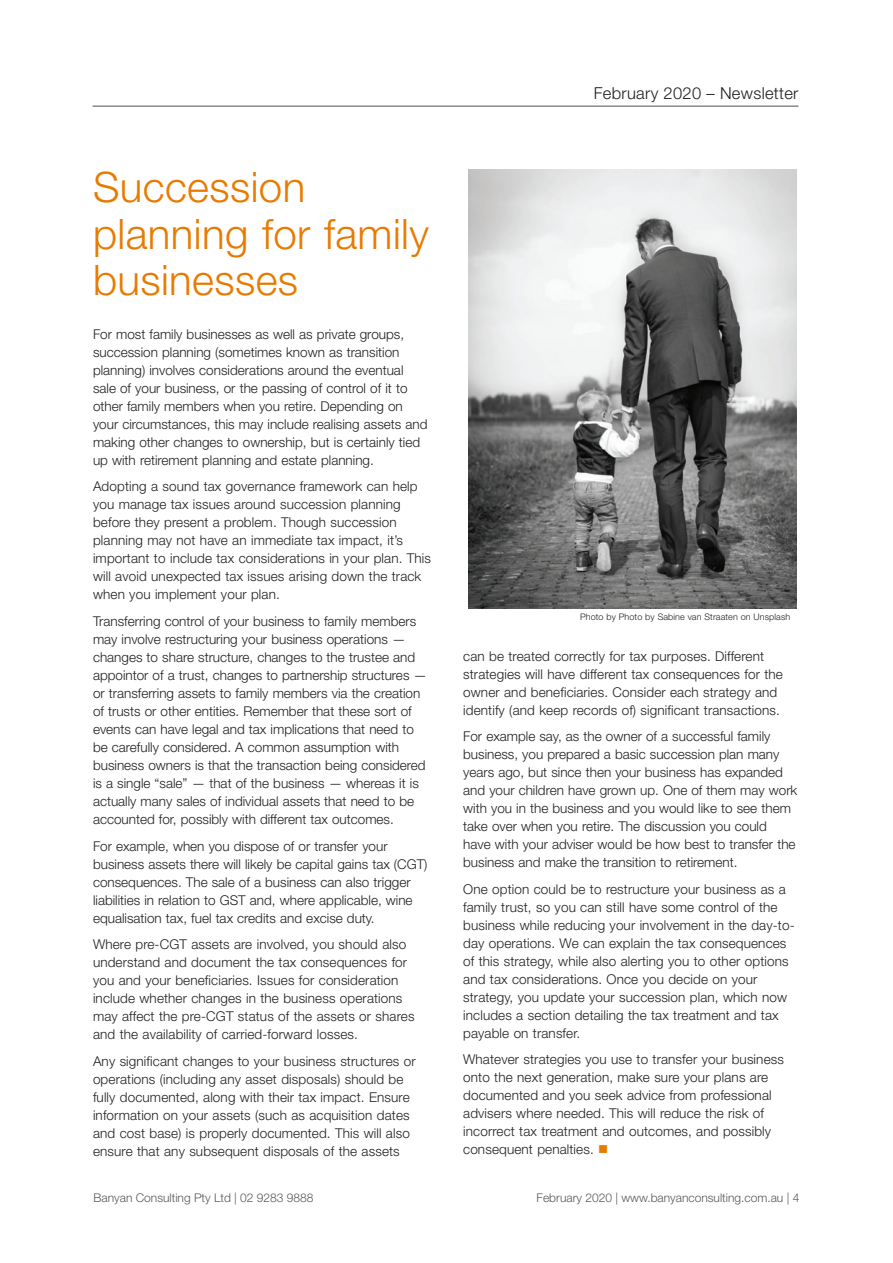
<style>
.page{position:relative;width:893px;height:1263px;background:#fff}
.page>*{position:absolute;margin:0;border:0;box-sizing:border-box;transform-origin:0 0}
._15_Article_head_1{font:300 42px/46.5px "Helvetica Neue";letter-spacing:.01em;color:#e87a00}
.t1{font:300 16.5px "Helvetica Neue";letter-spacing:.02em;color:#231f20}
._15_Body_text{font:300 13.5px/18px "Helvetica Neue";letter-spacing:.01em;color:#231f20}
.t2{font:300 12px "Helvetica Neue";color:#57585a}
._15_Footnote{font:300 9px "Helvetica Neue";letter-spacing:.01em;color:#231f20}
.s1{color:#e87a00}
</style>
<div class="page">
<hr style="left:93px;top:106px;width:705px;height:1px;background:#231f20">
<img style="left:468px;top:169px;width:328px;height:439px">
<p class="_15_Article_head_1" style="left:93px;top:163px;width:337px">Succession planning for family businesses</p>
<p class="_15_Body_text" style="left:93px;top:325px;width:336px">For most family businesses as well as private groups, succession planning (sometimes known as transition planning) involves considerations around the eventual sale of your business, or the passing of control of it to other family members when you retire. Depending on your circumstances, this may include realising assets and making other changes to ownership, but is certainly tied up with retirement planning and estate planning.</p>
<p class="_15_Body_text" style="left:93px;top:477px;width:340px">Adopting a sound tax governance framework can help you manage tax issues around succession planning before they present a problem. Though succession planning may not have an immediate tax impact, it’s important to include tax considerations in your plan. This will avoid unexpected tax issues arising down the track when you implement your plan.</p>
<p class="_15_Body_text" style="left:93px;top:612px;width:336px">Transferring control of your business to family members may involve restructuring your business operations — changes to share structure, changes to the trustee and appointor of a trust, changes to partnership structures — or transferring assets to family members via the creation of trusts or other entities. Remember that these sort of events can have legal and tax implications that need to be carefully considered. A common assumption with business owners is that the transaction being considered is a single “sale” — that of the business — whereas it is actually many sales of individual assets that need to be accounted for, possibly with different tax outcomes.</p>
<p class="_15_Body_text" style="left:93px;top:836px;width:336px">For example, when you dispose of or transfer your business assets there will likely be capital gains tax (CGT) consequences. The sale of a business can also trigger liabilities in relation to GST and, where applicable, wine equalisation tax, fuel tax credits and excise duty.</p>
<p class="_15_Body_text" style="left:93px;top:935px;width:323px">Where pre-CGT assets are involved, you should also understand and document the tax consequences for you and your beneficiaries. Issues for consideration include whether changes in the business operations may affect the pre-CGT status of the assets or shares and the availability of carried-forward losses.</p>
<p class="_15_Body_text" style="left:93px;top:1051px;width:324px">Any significant changes to your business structures or operations (including any asset disposals) should be fully documented, along with their tax impact. Ensure information on your assets (such as acquisition dates and cost base) is properly documented. This will also ensure that any subsequent disposals of the assets</p>
<p class="t1" style="left:594px;top:83px;width:206px">February 2020 – Newsletter</p>
<p class="_15_Footnote" style="left:580px;top:611px;width:212px">Photo by Photo by Sabine van Straaten on Unsplash</p>
<p class="_15_Body_text" style="left:463px;top:646px;width:321px">can be treated correctly for tax purposes. Different strategies will have different tax consequences for the owner and beneficiaries. Consider each strategy and identify (and keep records of) significant transactions.</p>
<p class="_15_Body_text" style="left:463px;top:727px;width:336px">For example say, as the owner of a successful family business, you prepared a basic succession plan many years ago, but since then your business has expanded and your children have grown up. One of them may work with you in the business and you would like to see them take over when you retire. The discussion you could have with your adviser would be how best to transfer the business and make the transition to retirement.</p>
<p class="_15_Body_text" style="left:463px;top:879px;width:333px">One option could be to restructure your business as a family trust, so you can still have some control of the business while reducing your involvement in the day-to&shy;day operations. We can explain the tax consequences of this strategy, while also alerting you to other options and tax considerations. Once you decide on your strategy, you update your succession plan, which now includes a section detailing the tax treatment and tax payable on transfer.</p>
<p class="_15_Body_text" style="left:463px;top:1050px;width:322px">Whatever strategies you use to transfer your business onto the next generation, make sure your plans are documented and you seek advice from professional advisers where needed. This will reduce the risk of incorrect tax treatment and outcomes, and possibly consequent penalties. <span class="s1">■</span></p>
<p class="t2" style="left:94px;top:1190px;width:222px">Banyan Consulting Pty Ltd | 02 9283 9888</p>
<p class="t2" style="left:537px;top:1190px;width:264px">February 2020 | www.banyanconsulting.com.au | 4</p>
</div>
